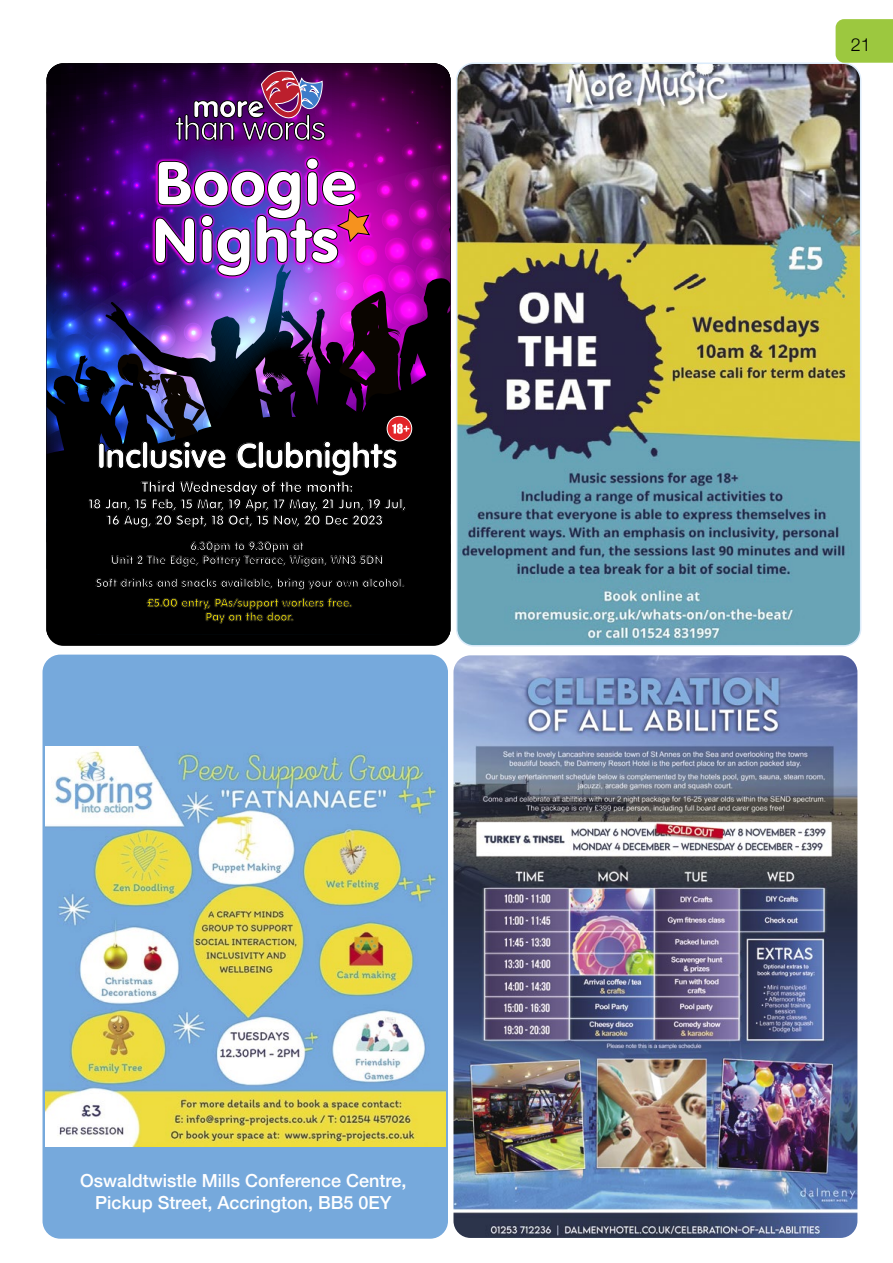
<style>
.page{position:relative;width:893px;height:1263px;background:#fff}
.page>*{position:absolute;margin:0;border:0;box-sizing:border-box;transform-origin:0 0}
.t1{font:900 34.95px "VAG Rounded";color:#fff}
.t2{font:500 18px/21.6px "Helvetica Neue";color:#fff;text-align:center}
.t3{font:300 18px "Helvetica Neue";color:#000}
.t4{font:14.55px "VAG Rounded BT";color:#fff}
.t5{font:13.5px/16.4px "VAG Rounded BT";color:#fff;text-align:center}
.t6{font:11.7px/14px "VAG Rounded BT";color:#fff;text-align:center}
.t7{font:11.7px/14px "VAG Rounded BT";color:#ffec00;text-align:center}
</style>
<div class="page">
<img style="left:459px;top:63px;width:402px;height:581px">
<div style="left:456px;top:63px;width:405px;height:584px;border:2px solid #dcecfb;border-radius:17px"></div>
<div style="left:46px;top:63px;width:404px;height:583px;background:#000;border-radius:17px"></div>
<img style="left:46px;top:63px;width:405px;height:571px">
<div style="left:836px;top:19px;width:57px;height:44px;background:#9cc83f"></div>
<img style="left:453px;top:655px;width:404px;height:583px">
<div style="left:43px;top:655px;width:404px;height:583px;background:#76a9dc;border-radius:17px"></div>
<div style="left:43px;top:655px;width:405px;height:584px;border:2px solid #76a9dc;border-radius:17px"></div>
<img style="left:45px;top:747px;width:400px;height:400px">
<h1 class="t1" style="left:97px;top:435px;width:301px">Inclusive Clubnights</h1>
<p class="t4" style="left:142px;top:478px;width:213px">Third Wednesday of the month:</p>
<p class="t5" style="left:89px;top:495px;width:319px">18 Jan, 15 Feb, 15 Mar, 19 Apr, 17 May, 21 Jun, 19 Jul,<br>16 Aug, 20 Sept, 18 Oct, 15 Nov, 20 Dec 2023</p>
<p class="t6" style="left:111px;top:539px;width:274px">6.30pm to 9.30pm at<br>Unit 2 The Edge, Pottery Terrace, Wigan, WN3 5DN</p>
<p class="t6" style="left:96px;top:576px;width:310px">Soft drinks and snacks available, bring your own alcohol.</p>
<p class="t7" style="left:147px;top:595px;width:207px">£5.00 entry, PAs/support workers free.<br>Pay on the door.</p>
<h2 class="t2" style="left:80px;top:1168px;width:328px">Oswaldtwistle Mills Conference Centre,<br>Pickup Street, Accrington, BB5 0EY</h2>
<h2 class="t3" style="left:851px;top:30px;width:22px">21</h2>
</div>
